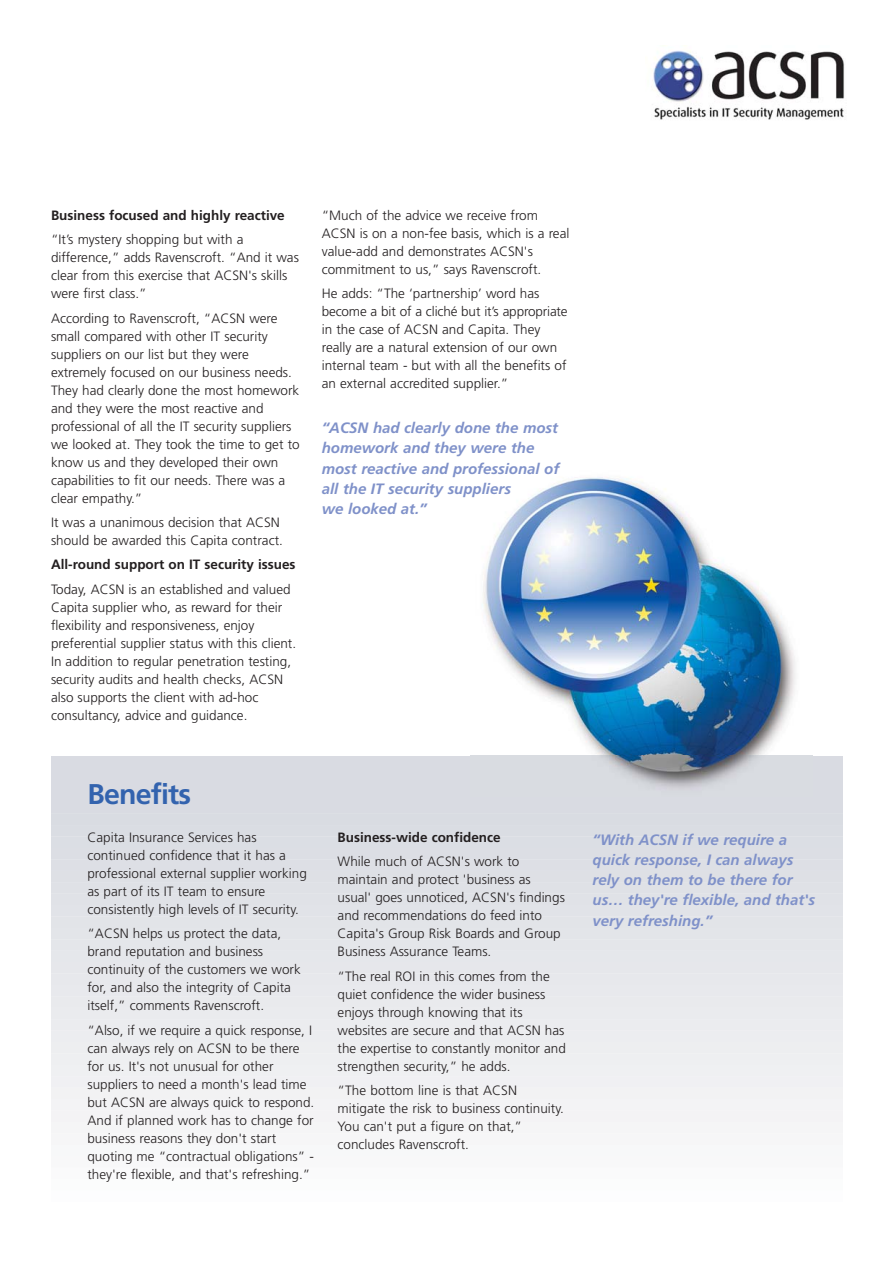
<style>
.page{position:relative;width:893px;height:1263px;background:#fff}
.page>*{position:absolute;margin:0;border:0;box-sizing:border-box;transform-origin:0 0}
.t1{font:700 28.5px "Frutiger";letter-spacing:-.03em;color:#3363ae}
.t2{font:italic 700 15px/20.2px "Frutiger";color:#7f91c9}
.t3{font:300 13.5px/18px "Frutiger";color:#231f20}
.t4{font:700 13.5px "Frutiger";color:#231f20}
</style>
<div class="page">
<div style="left:51px;top:804px;width:791px;height:12px;background:#d9dbe2"></div>
<div style="left:51px;top:811px;width:791px;height:17px;background:#d9dce2"></div>
<div style="left:51px;top:823px;width:791px;height:16px;background:#dadde3"></div>
<div style="left:51px;top:834px;width:791px;height:16px;background:#dbdee4"></div>
<div style="left:51px;top:846px;width:791px;height:16px;background:#dcdee4"></div>
<div style="left:51px;top:857px;width:791px;height:16px;background:#dddfe5"></div>
<div style="left:51px;top:868px;width:791px;height:17px;background:#dee0e5"></div>
<div style="left:51px;top:880px;width:791px;height:16px;background:#dfe1e6"></div>
<div style="left:51px;top:891px;width:791px;height:16px;background:#e0e2e7"></div>
<div style="left:51px;top:903px;width:791px;height:16px;background:#e1e3e8"></div>
<div style="left:51px;top:914px;width:791px;height:16px;background:#e2e4e8"></div>
<div style="left:51px;top:926px;width:791px;height:16px;background:#e3e5e9"></div>
<div style="left:51px;top:937px;width:791px;height:16px;background:#e4e6ea"></div>
<div style="left:51px;top:948px;width:791px;height:17px;background:#e5e7eb"></div>
<div style="left:51px;top:960px;width:791px;height:16px;background:#e6e7eb"></div>
<div style="left:51px;top:971px;width:791px;height:16px;background:#e7e8ec"></div>
<div style="left:51px;top:983px;width:791px;height:16px;background:#e8e9ed"></div>
<div style="left:51px;top:994px;width:791px;height:16px;background:#e9eaed"></div>
<div style="left:51px;top:1005px;width:791px;height:17px;background:#eaebee"></div>
<div style="left:51px;top:1017px;width:791px;height:16px;background:#ebecef"></div>
<div style="left:51px;top:1028px;width:791px;height:16px;background:#ecedf0"></div>
<div style="left:51px;top:1040px;width:791px;height:16px;background:#edeef0"></div>
<div style="left:51px;top:1051px;width:791px;height:16px;background:#eeeff1"></div>
<div style="left:51px;top:1063px;width:791px;height:16px;background:#eff0f2"></div>
<div style="left:51px;top:1074px;width:791px;height:16px;background:#f0f0f3"></div>
<div style="left:51px;top:1085px;width:791px;height:17px;background:#f2f2f3"></div>
<div style="left:51px;top:1097px;width:791px;height:16px;background:#f3f3f5"></div>
<div style="left:51px;top:1108px;width:791px;height:16px;background:#f4f3f5"></div>
<div style="left:51px;top:1120px;width:791px;height:16px;background:#f5f5f6"></div>
<div style="left:51px;top:1131px;width:791px;height:16px;background:#f6f6f7"></div>
<div style="left:51px;top:1142px;width:791px;height:17px;background:#f7f8f9"></div>
<div style="left:51px;top:1154px;width:791px;height:16px;background:#f8f8f9"></div>
<div style="left:51px;top:1165px;width:791px;height:16px;background:#fafafb"></div>
<div style="left:51px;top:1177px;width:791px;height:16px;background:#fbfcfc"></div>
<div style="left:51px;top:756px;width:791px;height:48px;background:#d9dbe2"></div>
<img style="left:471px;top:477px;width:339px;height:279px">
<img style="left:601px;top:756px;width:157px;height:33px">
<img style="left:653px;top:50px;width:192px;height:70px">
<p class="t4" style="left:51px;top:209px;width:235px">Business focused and highly reactive</p>
<p class="t3" style="left:51px;top:231px;width:249px">“It’s mystery shopping but with a difference,” adds Ravenscroft. “And it was clear from this exercise that ACSN's skills were first class.”</p>
<p class="t3" style="left:51px;top:310px;width:250px">According to Ravenscroft, “ACSN were small compared with other IT security suppliers on our list but they were extremely focused on our business needs.<br>They had clearly done the most homework and they were the most reactive and professional of all the IT security suppliers we looked at. They took the time to get to know us and they developed their own capabilities to fit our needs. There was a clear empathy.”</p>
<p class="t3" style="left:51px;top:514px;width:233px">It was a unanimous decision that ACSN should be awarded this Capita contract.</p>
<p class="t4" style="left:51px;top:559px;width:246px">All-round support on IT security issues</p>
<p class="t3" style="left:51px;top:581px;width:247px">Today, ACSN is an established and valued Capita supplier who, as reward for their flexibility and responsiveness, enjoy preferential supplier status with this client.<br>In addition to regular penetration testing, security audits and health checks, ACSN also supports the client with ad-hoc consultancy, advice and guidance.</p>
<p class="t3" style="left:322px;top:207px;width:249px">“Much of the advice we receive from ACSN is on a non-fee basis, which is a real value-add and demonstrates ACSN's commitment to us,” says Ravenscroft.</p>
<p class="t3" style="left:322px;top:285px;width:247px">He adds: “The ‘partnership’ word has become a bit of a cliché but it’s appropriate in the case of ACSN and Capita. They really are a natural extension of our own internal team - but with all the benefits of an external accredited supplier.”</p>
<p class="t2" style="left:322px;top:418px;width:239px">“ACSN had clearly done the most homework and they were the most reactive and professional of all the IT security suppliers<br>we looked at.”</p>
<h1 class="t1" style="left:87px;top:782px;width:105px">Benefits</h1>
<p class="t3" style="left:87px;top:829px;width:221px">Capita Insurance Services has continued confidence that it has a professional external supplier working as part of its IT team to ensure consistently high levels of IT security.</p>
<p class="t3" style="left:87px;top:925px;width:215px">“ACSN helps us protect the data, brand reputation and business continuity of the customers we work for, and also the integrity of Capita itself,” comments Ravenscroft.</p>
<p class="t3" style="left:87px;top:1022px;width:228px">“Also, if we require a quick response, I can always rely on ACSN to be there for us. It's not unusual for other suppliers to need a month's lead time but ACSN are always quick to respond.<br>And if planned work has to change for business reasons they don't start quoting me “contractual obligations” - they're flexible, and that's refreshing.”</p>
<p class="t4" style="left:338px;top:832px;width:165px">Business-wide confidence</p>
<p class="t3" style="left:338px;top:853px;width:229px">While much of ACSN's work to maintain and protect 'business as usual' goes unnoticed, ACSN's findings and recommendations do feed into Capita's Group Risk Boards and Group Business Assurance Teams.</p>
<p class="t3" style="left:338px;top:968px;width:230px">“The real ROI in this comes from the quiet confidence the wider business enjoys through knowing that its websites are secure and that ACSN has the expertise to constantly monitor and strengthen security,” he adds.</p>
<p class="t3" style="left:338px;top:1082px;width:228px">“The bottom line is that ACSN mitigate the risk to business continuity.<br>You can't put a figure on that,” concludes Ravenscroft.</p>
<p class="t2" style="left:592px;top:830px;width:224px">“With ACSN if we require a quick response, I can always rely on them to be there for us… they're flexible, and that's very refreshing.”</p>
</div>
